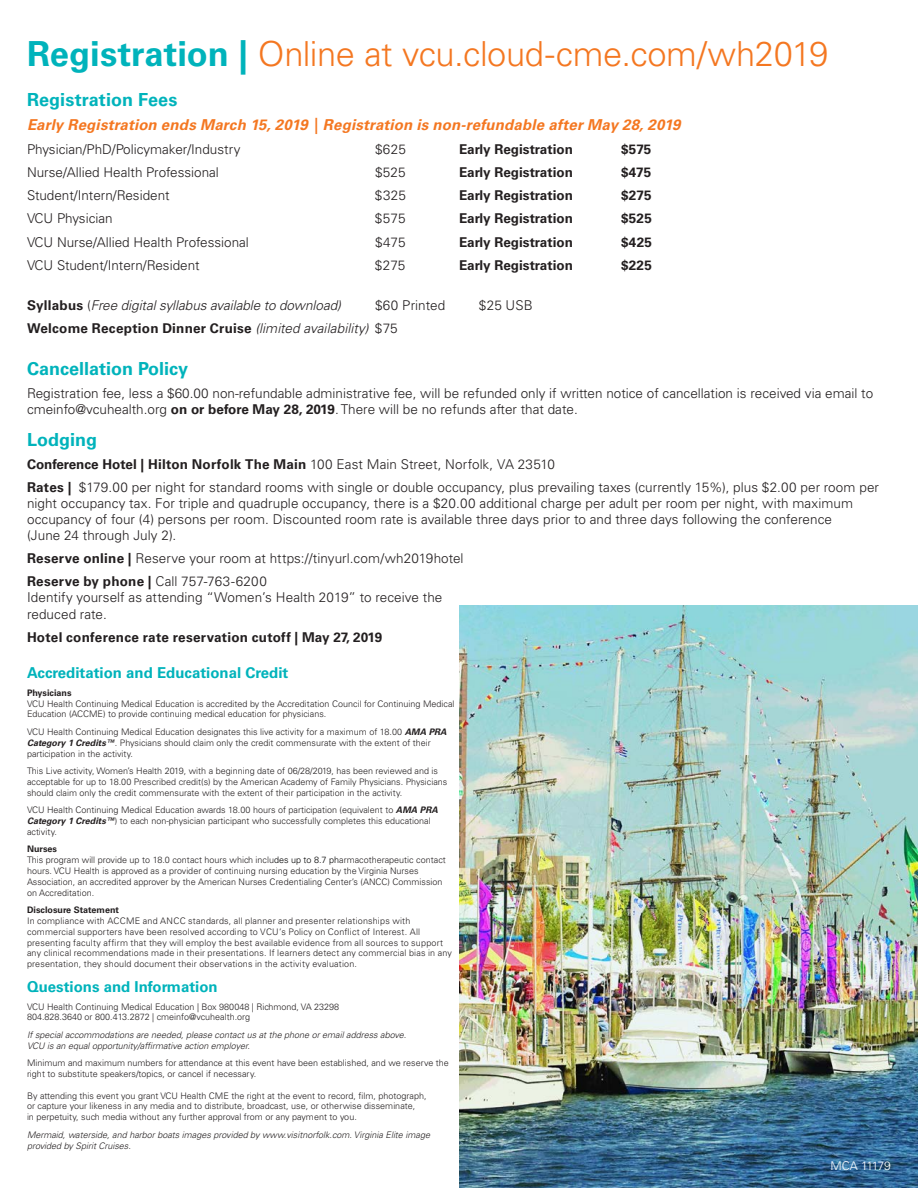
<style>
.page{position:relative;width:918px;height:1188px;background:#fff}
.page>*{position:absolute;margin:0;border:0;box-sizing:border-box;transform-origin:0 0}
.Headline_3_30_33{font:300 34.5px "Univers LT Std";letter-spacing:-.01em;color:#f47721}
.Body_copy_10_14{font:700 18px "Univers LT Std";color:#00b3bb}
.Body_copy_10_14-2{font:italic 700 15px "Univers LT Std";letter-spacing:.01em;color:#f47721}
.Body_copy_10_14-3{font:700 15px "Univers LT Std";color:#00b3bb}
.Body_copy_10_14-4{font:300 13.5px/16.2px "Univers LT Std";color:#231f20}
.Body_copy_10_14-5{font:700 13.5px "Univers LT Std";color:#231f20}
.Body_copy_10_14-6{font:italic 300 13.5px "Univers LT Std";letter-spacing:-.005em;color:#231f20}
.Body_copy_10_14-7{font:700 13.5px "Univers LT Std";letter-spacing:.02em;color:#231f20}
.t1{font:300 12px "Univers LT Std";letter-spacing:-.035em;color:#fff}
.Body_copy_10_14-8{font:300 9px/10.8px "Univers LT Std";color:#231f20}
.Body_copy_10_14-9{font:300 9px/10.8px "Univers LT Std";letter-spacing:.02em;color:#231f20}
.Body_copy_10_14-10{font:italic 300 9px/10.8px "Univers LT Std";color:#231f20}
.s1{font-weight:700;color:#00b3bb}
.s2{font-weight:700;font-style:normal}
.s3{font-style:normal}
.s4{font-weight:300;font-style:italic}
.s5{font-weight:300}
.s6{font-weight:700}
.s7{font-weight:700;font-style:italic}
.s8{color:#000}
</style>
<div class="page">
<img style="left:459px;top:606px;width:459px;height:582px">
<p class="Headline_3_30_33" style="left:27px;top:33px;width:803px"><span class="s1">Registration |</span> Online at vcu.cloud-cme.com/wh2019</p>
<p class="Body_copy_10_14" style="left:27px;top:89px;width:152px">Registration Fees</p>
<p class="Body_copy_10_14-2" style="left:27px;top:116px;width:655px">Early Registration ends March 15, 2019 | Registration is non-refundable after May 28, 2019</p>
<p class="Body_copy_10_14-4" style="left:27px;top:141px;width:215px">Physician/PhD/Policymaker/Industry</p>
<p class="Body_copy_10_14-4" style="left:375px;top:141px;width:32px">$625</p>
<p class="Body_copy_10_14-5" style="left:459px;top:141px;width:115px">Early Registration</p>
<p class="Body_copy_10_14-5" style="left:621px;top:141px;width:32px">$575</p>
<p class="Body_copy_10_14-4" style="left:27px;top:164px;width:193px">Nurse/Allied Health Professional</p>
<p class="Body_copy_10_14-4" style="left:375px;top:164px;width:32px">$525</p>
<p class="Body_copy_10_14-5" style="left:459px;top:164px;width:115px">Early Registration</p>
<p class="Body_copy_10_14-5" style="left:621px;top:164px;width:32px">$475</p>
<p class="Body_copy_10_14-4" style="left:27px;top:187px;width:144px">Student/Intern/Resident</p>
<p class="Body_copy_10_14-4" style="left:375px;top:187px;width:32px">$325</p>
<p class="Body_copy_10_14-5" style="left:459px;top:187px;width:115px">Early Registration</p>
<p class="Body_copy_10_14-5" style="left:621px;top:187px;width:32px">$275</p>
<p class="Body_copy_10_14-4" style="left:27px;top:211px;width:87px">VCU Physician</p>
<p class="Body_copy_10_14-4" style="left:375px;top:211px;width:32px">$575</p>
<p class="Body_copy_10_14-5" style="left:459px;top:211px;width:115px">Early Registration</p>
<p class="Body_copy_10_14-5" style="left:621px;top:211px;width:32px">$525</p>
<p class="Body_copy_10_14-4" style="left:27px;top:234px;width:223px">VCU Nurse/Allied Health Professional</p>
<p class="Body_copy_10_14-4" style="left:375px;top:234px;width:32px">$475</p>
<p class="Body_copy_10_14-5" style="left:459px;top:234px;width:115px">Early Registration</p>
<p class="Body_copy_10_14-5" style="left:621px;top:234px;width:33px">$425</p>
<p class="Body_copy_10_14-4" style="left:27px;top:257px;width:174px">VCU Student/Intern/Resident</p>
<p class="Body_copy_10_14-4" style="left:375px;top:257px;width:32px">$275</p>
<p class="Body_copy_10_14-5" style="left:459px;top:257px;width:115px">Early Registration</p>
<p class="Body_copy_10_14-5" style="left:621px;top:257px;width:32px">$225</p>
<p class="Body_copy_10_14-6" style="left:27px;top:297px;width:315px"><span class="s2">Syllabus</span> <span class="s3">(</span>Free digital syllabus available to download)</p>
<p class="Body_copy_10_14-4" style="left:375px;top:297px;width:72px">$60 Printed</p>
<p class="Body_copy_10_14-4" style="left:479px;top:297px;width:55px">$25 USB</p>
<p class="Body_copy_10_14-5" style="left:27px;top:320px;width:372px">Welcome Reception Dinner Cruise <span class="s4">(limited availability)</span> <span class="s5">$75</span></p>
<p class="Body_copy_10_14" style="left:27px;top:358px;width:163px">Cancellation Policy</p>
<p class="Body_copy_10_14-4" style="left:27px;top:385px;width:848px">Registration fee, less a $60.00 non-refundable administrative fee, will be refunded only if written notice of cancellation is received via email to cmeinfo@vcuhealth.org <span class="s6">on or before May 28, 2019</span>. There will be no refunds after that date.</p>
<p class="Body_copy_10_14" style="left:27px;top:429px;width:72px">Lodging</p>
<p class="Body_copy_10_14-5" style="left:27px;top:456px;width:530px">Conference Hotel | Hilton Norfolk The Main <span class="s5">100 East Main Street, Norfolk, VA 23510</span></p>
<p class="Body_copy_10_14-4" style="left:27px;top:479px;width:854px"><span class="s6">Rates |</span> $179.00 per night for standard rooms with single or double occupancy, plus prevailing taxes (currently 15%), plus $2.00 per room per night occupancy tax. For triple and quadruple occupancy, there is a $20.00 additional charge per adult per room per night, with maximum occupancy of four (4) persons per room. Discounted room rate is available three days prior to and three days following the conference<br>(June 24 through July 2).</p>
<p class="Body_copy_10_14-4" style="left:27px;top:550px;width:438px"><span class="s6">Reserve online |</span> Reserve your room at https://tinyurl.com/wh2019hotel</p>
<p class="Body_copy_10_14-4" style="left:27px;top:573px;width:417px"><span class="s6">Reserve by phone |</span> Call 757-763-6200<br>Identify yourself as attending “Women’s Health 2019” to receive the reduced rate.</p>
<p class="Body_copy_10_14-7" style="left:27px;top:629px;width:357px">Hotel conference rate reservation cutoff | May 27, 2019</p>
<p class="Body_copy_10_14-3" style="left:27px;top:664px;width:263px">Accreditation and Educational Credit</p>
<p class="Body_copy_10_14-8" style="left:27px;top:687px;width:429px"><span class="s6">Physicians<br></span>VCU Health Continuing Medical Education is accredited by the Accreditation Council for Continuing Medical<br>Education (ACCME) to provide continuing medical education for physicians.</p>
<p class="Body_copy_10_14-8" style="left:27px;top:726px;width:421px">VCU Health Continuing Medical Education designates this live activity for a maximum of 18.00 <span class="s7">AMA PRA<br>Category 1 Credits™</span>. Physicians should claim only the credit commensurate with the extent of their participation in the activity.</p>
<p class="Body_copy_10_14-8" style="left:27px;top:766px;width:422px">This Live activity, Women’s Health 2019, with a beginning date of 06/28/2019, has been reviewed and is acceptable for up to 18.00 Prescribed credit(s) by the American Academy of Family Physicians. Physicians should claim only the credit commensurate with the extent of their participation in the activity.</p>
<p class="Body_copy_10_14-8" style="left:27px;top:805px;width:412px">VCU Health Continuing Medical Education awards 18.00 hours of participation (equivalent to <span class="s7">AMA PRA<br>Category 1 Credits™</span>) to each non-physician participant who successfully completes this educational activity.</p>
<p class="Body_copy_10_14-8" style="left:27px;top:844px;width:420px"><span class="s6">Nurses<br></span>This program will provide up to 18.0 contact hours which inclu<span class="s8">des up to 8.7 ph</span>armacotherapeutic contact hours. VCU Health is approved as a provider of continuing nursing education by the Virginia Nurses Association, an accredited approver by the American Nurses Credentialing Center’s (ANCC) Commission on Accreditation.</p>
<p class="Body_copy_10_14-9" style="left:27px;top:905px;width:426px"><span class="s6">Disclosure Statement<br></span>In compliance with ACCME and ANCC standards, all planner and presenter relationships with commercial supporters have been resolved according to VCU’s Policy on Conflict of Interest. All presenting faculty affirm that they will employ the best available evidence from all sources to support any clinical recommendations made in their presentations. If learners detect any commercial bias in any presentation, they should document their observations in the activity evaluation.</p>
<p class="Body_copy_10_14-3" style="left:27px;top:978px;width:192px">Questions and Information</p>
<p class="Body_copy_10_14-8" style="left:27px;top:1001px;width:314px">VCU Health Continuing Medical Education | Box 980048 | Richmond, VA 23298<br>804.828.3640 or 800.413.2872 | cmeinfo@vcuhealth.org</p>
<p class="Body_copy_10_14-10" style="left:27px;top:1029px;width:381px">If special accommodations are needed, please contact us at the phone or email address above.<br>VCU is an equal opportunity/affirmative action employer.</p>
<p class="Body_copy_10_14-8" style="left:27px;top:1058px;width:423px">Minimum and maximum numbers for attendance at this event have been established, and we reserve the right to substitute speakers/topics, or cancel if necessary.</p>
<p class="Body_copy_10_14-8" style="left:27px;top:1090px;width:401px">By attending this event you grant VCU Health CME the right at the event to record, film, photograph, or capture your likeness in any media and to distribute, broadcast, use, or otherwise disseminate,<br>in perpetuity, such media without any further approval from or any payment to you.</p>
<p class="Body_copy_10_14-10" style="left:27px;top:1129px;width:405px">Mermaid, waterside, and harbor boats images provided by www.visitnorfolk.com. Virginia Elite image provided by Spirit Cruises.</p>
<p class="t1" style="left:831px;top:1158px;width:62px">MCA 11179</p>
</div>
